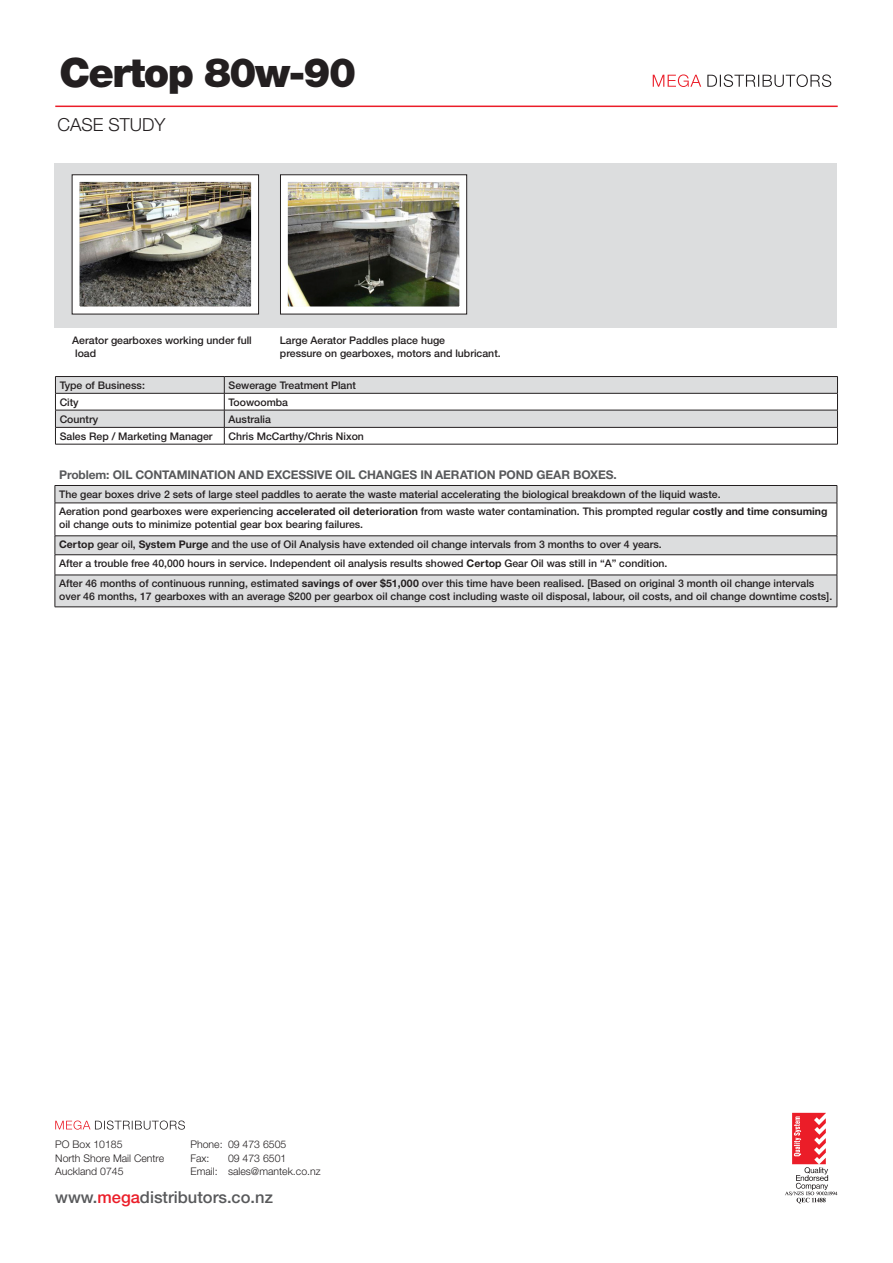
<style>
.page{position:relative;width:893px;height:1263px;background:#fff}
.page>*{position:absolute;margin:0;border:0;box-sizing:border-box;transform-origin:0 0}
.ProductHeading{font:900 40.5px "Helvetica Neue CE";letter-spacing:-.04em;color:#231f20}
.ProductSubHeading{font:300 18px "Helvetica Neue CE";color:#231f20}
.ProductSubHeading-2{font:500 16.5px "Helvetica Neue CE";color:#58595b}
.ProductHeading-2{font:700 12px "Helvetica Neue CE";letter-spacing:-.01em;color:#58595b}
.Intro{font:500 10.5px/12.6px "Helvetica Neue CE";color:#231f20}
.ProductSubHeading-3{font:300 10.5px "Helvetica Neue CE";color:#231f20}
.s1{font-weight:700}
.s2{color:#eb1d28}
</style>
<div class="page">
<svg style="left:707px;top:74px;width:124px;height:13px"></svg>
<svg style="left:653px;top:74px;width:48px;height:13px"></svg>
<hr style="left:55px;top:106px;width:783px;height:1px;background:#eb1d28">
<svg style="left:785px;top:1113px;width:52px;height:90px"></svg>
<svg style="left:55px;top:1120px;width:130px;height:9px"></svg>
<hr style="left:55px;top:444px;width:169px;height:1px;background:#231f20">
<svg style="left:55px;top:376px;width:783px;height:68px"></svg>
<hr style="left:224px;top:444px;width:614px;height:1px;background:#231f20">
<svg style="left:56px;top:486px;width:781px;height:121px;fill:#dcddde"></svg>
<hr style="left:55px;top:485px;width:782px;height:1px;background:#231f20">
<svg style="left:55px;top:486px;width:1px;height:17px"></svg>
<svg style="left:837px;top:486px;width:1px;height:17px"></svg>
<hr style="left:55px;top:503px;width:1px;height:33px;background:#231f20">
<hr style="left:837px;top:503px;width:1px;height:33px;background:#231f20">
<hr style="left:55px;top:503px;width:782px;height:1px;background:#231f20">
<hr style="left:55px;top:535px;width:782px;height:1px;background:#231f20">
<hr style="left:55px;top:554px;width:782px;height:1px;background:#231f20">
<svg style="left:55px;top:536px;width:1px;height:39px"></svg>
<svg style="left:837px;top:536px;width:1px;height:39px"></svg>
<hr style="left:55px;top:575px;width:782px;height:1px;background:#231f20">
<hr style="left:55px;top:575px;width:1px;height:32px;background:#231f20">
<hr style="left:837px;top:575px;width:1px;height:32px;background:#231f20">
<hr style="left:55px;top:607px;width:782px;height:1px;background:#231f20">
<div style="left:55px;top:163px;width:782px;height:165px;background:#dcddde"></div>
<img style="left:280px;top:174px;width:188px;height:141px">
<img style="left:71px;top:174px;width:189px;height:141px">
<div style="left:280px;top:175px;width:187px;height:139px;border:1px solid #231f20"></div>
<p class="ProductHeading" style="left:60px;top:47px;width:298px">Certop 80w-90</p>
<p class="ProductSubHeading" style="left:57px;top:114px;width:110px">CASE STUDY</p>
<p class="Intro" style="left:72px;top:334px;width:181px">Aerator gearboxes working under full</p>
<p class="Intro" style="left:75px;top:347px;width:23px">load</p>
<p class="Intro" style="left:280px;top:334px;width:167px">Large Aerator Paddles place huge</p>
<p class="Intro" style="left:280px;top:347px;width:222px">pressure on gearboxes, motors and lubricant.</p>
<p class="Intro" style="left:60px;top:379px;width:87px">Type of Business:</p>
<p class="Intro" style="left:229px;top:379px;width:129px">Sewerage Treatment Plant</p>
<p class="Intro" style="left:60px;top:396px;width:21px">City</p>
<p class="Intro" style="left:229px;top:396px;width:61px">Toowoomba</p>
<p class="Intro" style="left:60px;top:413px;width:40px">Country</p>
<p class="Intro" style="left:229px;top:413px;width:44px">Australia</p>
<p class="Intro" style="left:60px;top:430px;width:154px">Sales Rep / Marketing Manager</p>
<p class="Intro" style="left:229px;top:430px;width:137px">Chris McCarthy/Chris Nixon</p>
<p class="ProductHeading-2" style="left:59px;top:467px;width:559px">Problem: OIL CONTAMINATION AND EXCESSIVE OIL CHANGES IN AERATION POND GEAR BOXES.</p>
<p class="Intro" style="left:59px;top:488px;width:663px">The gear boxes drive 2 sets of large steel paddles to aerate the waste material accelerating the biological breakdown of the liquid waste.</p>
<p class="Intro" style="left:59px;top:505px;width:770px">Aeration pond gearboxes were experiencing <span class="s1">accelerated oil deterioration</span> from waste water contamination. This prompted regular <span class="s1">costly and time consuming </span>oil change outs to minimize potential gear box bearing failures.</p>
<p class="Intro" style="left:59px;top:538px;width:604px"><span class="s1">Certop</span> gear oil, <span class="s1">System Purge</span> and the use of Oil Analysis have extended oil change intervals from 3 months to over 4 years.</p>
<p class="Intro" style="left:59px;top:557px;width:610px">After a trouble free 40,000 hours in service. Independent oil analysis results showed <span class="s1">Certop</span> Gear Oil was still in “A” condition.</p>
<p class="Intro" style="left:59px;top:577px;width:775px">After 46 months of continuous running, estimated <span class="s1">savings of over $51,000</span> over this time have been realised. [Based on original 3 month oil change intervals over 46 months, 17 gearboxes with an average $200 per gearbox oil change cost including waste oil disposal, labour, oil costs, and oil change downtime costs].</p>
<p class="ProductSubHeading-3" style="left:55px;top:1138px;width:69px">PO Box 10185</p>
<p class="ProductSubHeading-3" style="left:55px;top:1151px;width:110px">North Shore Mail Centre</p>
<p class="ProductSubHeading-3" style="left:55px;top:1165px;width:70px">Auckland 0745</p>
<p class="ProductSubHeading-3" style="left:190px;top:1138px;width:97px">Phone: 09 473 6505</p>
<p class="ProductSubHeading-3" style="left:190px;top:1151px;width:21px">Fax:</p>
<p class="ProductSubHeading-3" style="left:228px;top:1151px;width:60px">09 473 6501</p>
<p class="ProductSubHeading-3" style="left:190px;top:1165px;width:132px">Email: sales@mantek.co.nz</p>
<p class="ProductSubHeading-2" style="left:55px;top:1187px;width:219px">www.<span class="s2">mega</span>distributors.co.nz</p>
</div>
